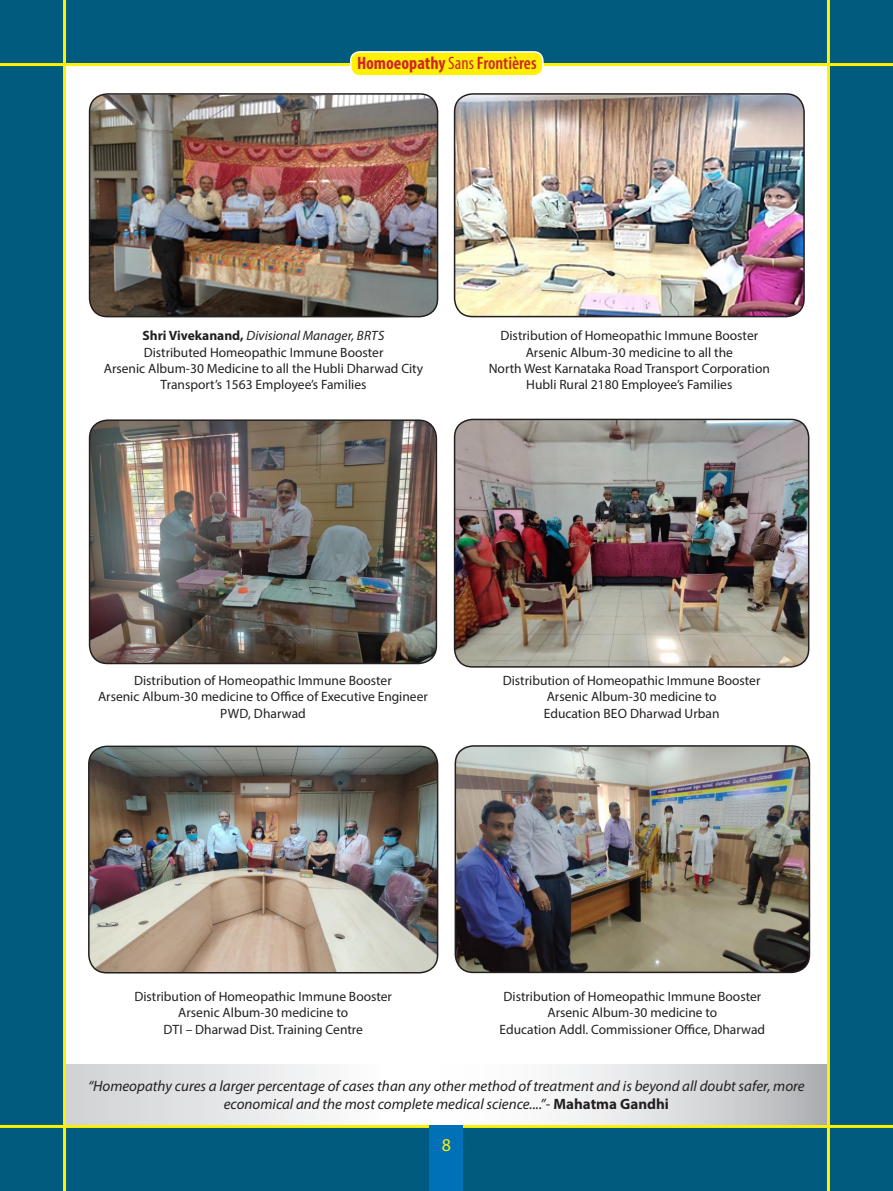
<style>
.page{position:relative;width:893px;height:1191px;background:#005b7f}
.page>*{position:absolute;margin:0;border:0;box-sizing:border-box;transform-origin:0 0}
.t1{font:700 condensed 18px "Myriad Pro";color:#d1232a}
.t2{font:18px "Myriad Pro";color:#fff101}
.t3{font:italic 15px/18px "Myriad Pro";color:#231f20;text-align:center}
.t4{font:13.5px/16.2px "Myriad Pro";color:#231f20;text-align:center}
.s1{font-weight:400}
.s2{font-weight:600}
.s3{font-weight:700}
.s4{font-style:italic}
.s5{font-style:normal}
.s6{font-weight:700;font-style:normal}
</style>
<div class="page">
<div style="left:64px;top:64px;width:765px;height:1063px;background:#fff"></div>
<hr style="left:63px;top:0;width:3px;height:1191px;background:#fff101">
<hr style="left:0;top:63px;width:893px;height:3px;background:#fff101">
<hr style="left:827px;top:0;width:3px;height:1191px;background:#fff101">
<hr style="left:0;top:1125px;width:893px;height:3px;background:#fff101">
<div style="left:351px;top:52px;width:192px;height:24px;background:#fff101;border-radius:9px"></div>
<div style="left:350px;top:51px;width:194px;height:25px;border:2px solid #fff;border-radius:9px"></div>
<div style="left:430px;top:1124px;width:33px;height:67px;background:#0071b7"></div>
<img style="left:90px;top:94px;width:348px;height:223px">
<div style="left:89px;top:93px;width:349px;height:224px;border:1px solid #231f20;border-radius:18px"></div>
<img style="left:455px;top:94px;width:349px;height:222px">
<div style="left:454px;top:93px;width:351px;height:224px;border:2px solid #231f20;border-radius:18px"></div>
<img style="left:90px;top:420px;width:346px;height:243px">
<div style="left:89px;top:419px;width:348px;height:245px;border:2px solid #231f20;border-radius:18px"></div>
<img style="left:455px;top:419px;width:354px;height:248px">
<div style="left:454px;top:419px;width:355px;height:248px;border:2px solid #231f20;border-radius:18px"></div>
<img style="left:89px;top:746px;width:349px;height:226px">
<div style="left:88px;top:745px;width:350px;height:228px;border:2px solid #231f20;border-radius:18px"></div>
<img style="left:455px;top:746px;width:354px;height:226px">
<div style="left:455px;top:745px;width:355px;height:228px;border:2px solid #231f20;border-radius:18px"></div>
<svg style="left:66px;top:1064px;width:761px;height:61px"></svg>
<h1 class="t1" style="left:357px;top:52px;width:181px">Homoeopathy <span class="s1">Sans</span> <span class="s2">Frontières</span></h1>
<p class="t4" style="left:104px;top:327px;width:321px"><span class="s3">Shri Vivekanand,</span> <span class="s4">Divisional Manager, Brts<br></span>Distributed Homeopathic Immune Booster<br>Arsenic Album-30 Medicine to all the Hubli Dharwad City Transport’s 1563 Employee’s Families</p>
<p class="t4" style="left:489px;top:327px;width:283px">Distribution of Homeopathic Immune Booster Arsenic Album-30 medicine to all the<br>North West Karnataka Road Transport Corporation Hubli Rural 2180 Employee’s Families</p>
<p class="t4" style="left:98px;top:672px;width:331px">Distribution of Homeopathic Immune Booster<br>Arsenic Album-30 medicine to Office of Executive Engineer<br>Pwd, Dharwad</p>
<p class="t4" style="left:503px;top:672px;width:259px">Distribution of Homeopathic Immune Booster<br>Arsenic Album-30 medicine to<br>Education Beo Dharwad Urban</p>
<p class="t4" style="left:134px;top:988px;width:259px">Distribution of Homeopathic Immune Booster<br>Arsenic Album-30 medicine to<br>Dti – Dharwad Dist. Training Centre</p>
<p class="t4" style="left:500px;top:988px;width:267px">Distribution of Homeopathic Immune Booster<br>Arsenic Album-30 medicine to<br>Education Addl. Commissioner Office, Dharwad</p>
<p class="t3" style="left:88px;top:1077px;width:718px">“Homeopathy cures a larger percentage of cases than any other method of treatment and is beyond all doubt safer, more economical and the most complete medical science....”<span class="s5">-</span> <span class="s6">Mahatma Gandhi</span></p>
<h1 class="t2" style="left:442px;top:1134px;width:11px">8</h1>
</div>
